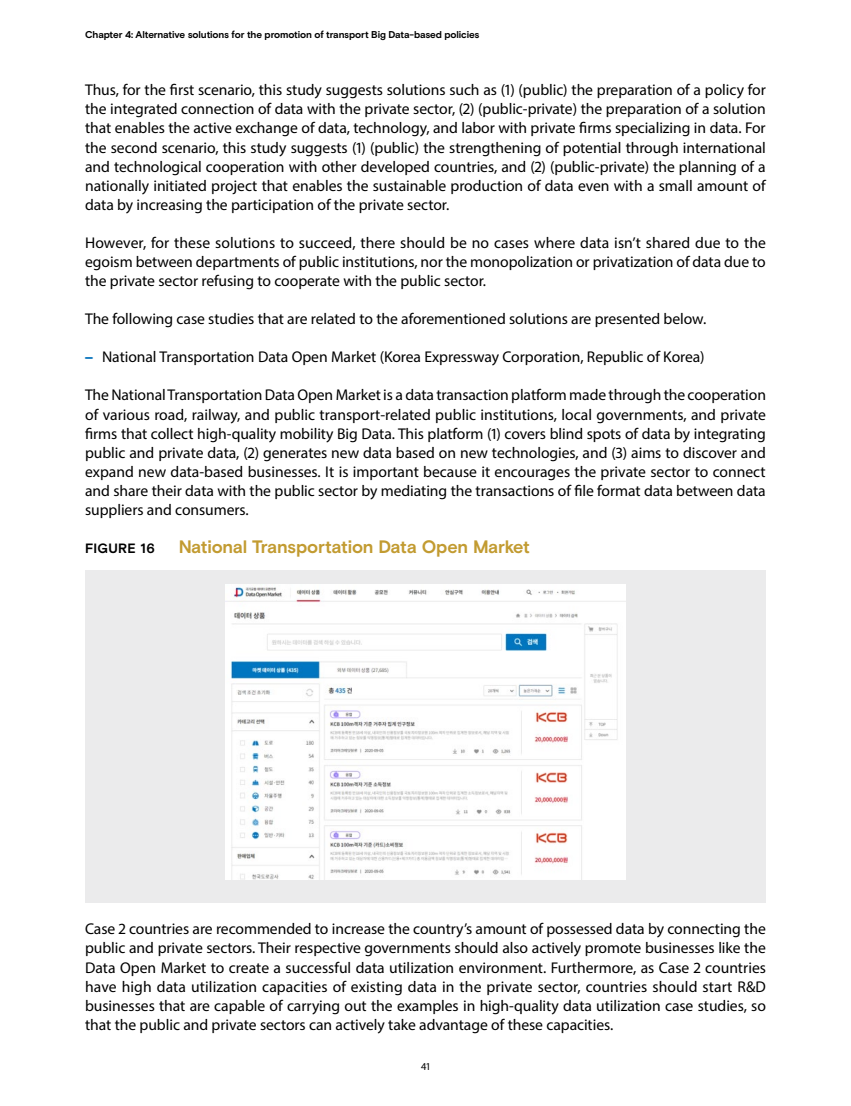
<style>
.page{position:relative;width:851px;height:1106px;background:#fff}
.page>*{position:absolute;margin:0;border:0;box-sizing:border-box;transform-origin:0 0}
.H3_Figure_Header_ind{font:700 18px "Basis Grotesque Pro";letter-spacing:-.015em;color:#c29b31}
.B1_Body{font:15.6px/19px "Myriad Pro";letter-spacing:-.005em;color:#000;text-align:justify}
.H3_Figure_Header_ind-2{font:700 13.5px "Basis Grotesque Pro";letter-spacing:.02em;color:#000}
.t1{font:10.5px "Myriad Pro";color:#000}
.t2{font:700 9.9px "Basis Grotesque Pro";letter-spacing:-.01em;color:#000}
.s1{font-family:"Swiss 721 BT Bold Rounded";color:#006fba}
</style>
<div class="page">
<div style="left:85px;top:570px;width:680px;height:332px;background:#ebebec"></div>
<img style="left:225px;top:584px;width:400px;height:295px">
<p class="t2" style="left:85px;top:29px;width:396px">Chapter 4: Alternative solutions for the promotion of transport Big Data‑based policies</p>
<p class="B1_Body" style="left:85px;top:80px;width:682px">Thus, for the first scenario, this study suggests solutions such as (1) (public) the preparation of a policy for the integrated connection of data with the private sector, (2) (public-private) the preparation of a solution that enables the active exchange of data, technology, and labor with private firms specializing in data. For the second scenario, this study suggests (1) (public) the strengthening of potential through international and technological cooperation with other developed countries, and (2) (public-private) the planning of a nationally initiated project that enables the sustainable production of data even with a small amount of data by increasing the participation of the private sector.</p>
<p class="B1_Body" style="left:85px;top:233px;width:682px">However, for these solutions to succeed, there should be no cases where data isn’t shared due to the egoism between departments of public institutions, nor the monopolization or privatization of data due to the private sector refusing to cooperate with the public sector.</p>
<p class="B1_Body" style="left:85px;top:309px;width:622px">The following case studies that are related to the aforementioned solutions are presented below.</p>
<p class="B1_Body" style="left:85px;top:347px;width:621px"><span class="s1">–</span> National Transportation Data Open Market (Korea Expressway Corporation, Republic of Korea)</p>
<p class="B1_Body" style="left:85px;top:385px;width:682px">The National Transportation Data Open Market is a data transaction platform made through the cooperation of various road, railway, and public transport-related public institutions, local governments, and private firms that collect high-quality mobility Big Data. This platform (1) covers blind spots of data by integrating public and private data, (2) generates new data based on new technologies, and (3) aims to discover and expand new data-based businesses. It is important because it encourages the private sector to connect and share their data with the public sector by mediating the transactions of file format data between data suppliers and consumers.</p>
<p class="H3_Figure_Header_ind-2" style="left:85px;top:540px;width:71px">FIGURE 16</p>
<p class="H3_Figure_Header_ind" style="left:179px;top:536px;width:353px">National Transportation Data Open Market</p>
<p class="B1_Body" style="left:85px;top:919px;width:682px">Case 2 countries are recommended to increase the country’s amount of possessed data by connecting the public and private sectors. Their respective governments should also actively promote businesses like the Data Open Market to create a successful data utilization environment. Furthermore, as Case 2 countries have high data utilization capacities of existing data in the private sector, countries should start R&amp;D businesses that are capable of carrying out the examples in high-quality data utilization case studies, so that the public and private sectors can actively take advantage of these capacities.</p>
<p class="t1" style="left:421px;top:1059px;width:10px">41</p>
</div>
